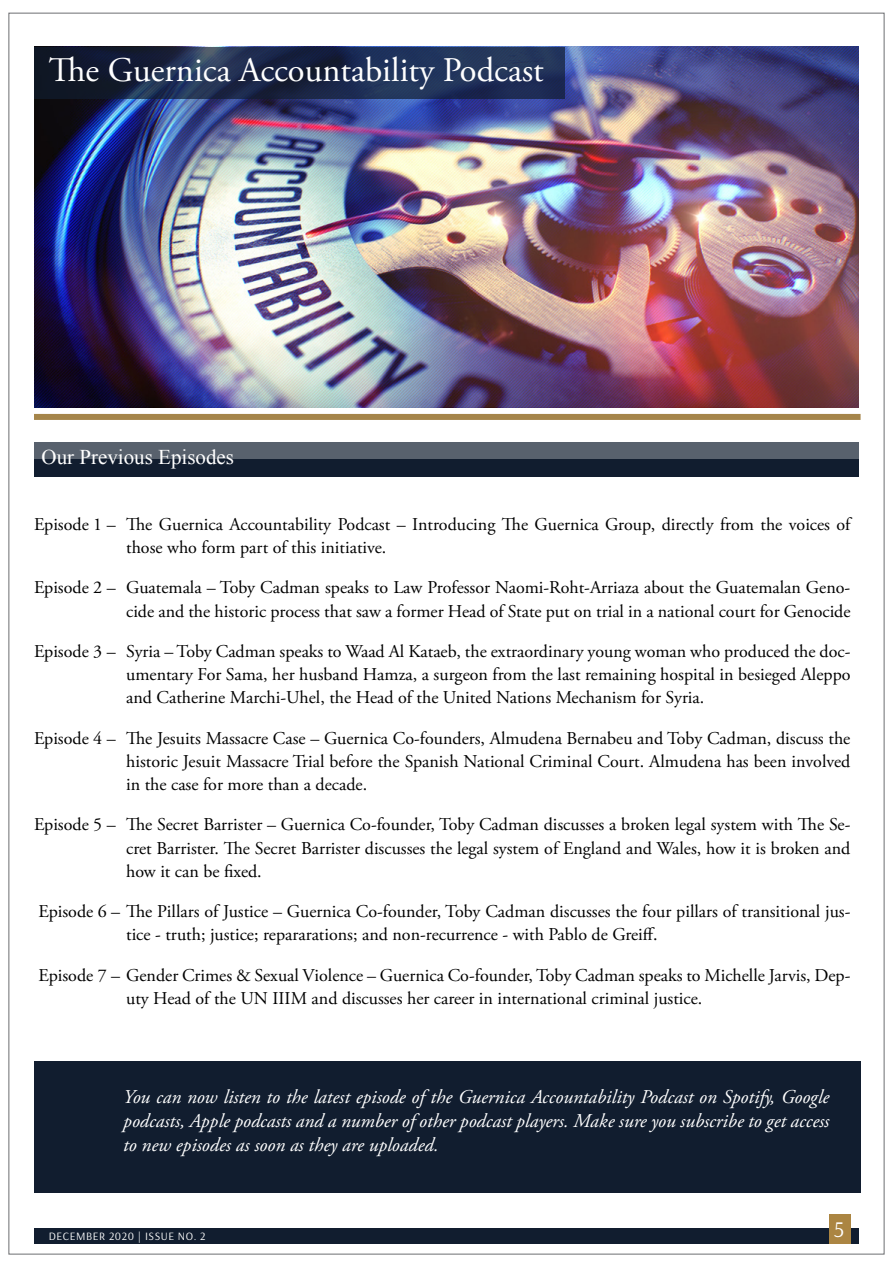
<style>
.page{position:relative;width:893px;height:1263px;background:#fff}
.page>*{position:absolute;margin:0;border:0;box-sizing:border-box;transform-origin:0 0}
.t1{font:34.5px "Adobe Garamond Pro";color:#fff}
.t2{font:22.5px "Arsenal";color:#fff}
.t3{font:21px "Times New Roman";color:#fff}
.t4{font:italic 19.5px/24px "Adobe Garamond Pro";color:#fff;text-align:justify}
.t5{font:18px/23.2px "Adobe Garamond Pro";color:#000}
.t6{font:11.25px "Arsenal";letter-spacing:.05em;color:#fff}
</style>
<div class="page">
<div style="left:34px;top:1228px;width:825px;height:16px;background:#111d2f"></div>
<div style="left:829px;top:1214px;width:21px;height:30px;background:#ab8542"></div>
<img style="left:34px;top:47px;width:825px;height:360px">
<svg style="left:34px;top:47px;width:531px;height:52px;background:#1c2949"></svg>
<div style="left:34px;top:442px;width:825px;height:17px;background:#58616d"></div>
<div style="left:34px;top:1061px;width:826px;height:132px;background:#111d2f"></div>
<div style="left:34px;top:459px;width:825px;height:17px;background:#111d2f"></div>
<div style="left:34px;top:414px;width:826px;height:6px;background:#a5854a"></div>
<h1 class="t1" style="left:49px;top:50px;width:496px">The Guernica Accountability Podcast</h1>
<p class="t3" style="left:42px;top:443px;width:194px">Our Previous Episodes</p>
<p class="t5" style="left:126px;top:513px;width:726px">The Guernica Accountability Podcast – Introducing The Guernica Group, directly from the voices of those who form part of this initiative.</p>
<p class="t5" style="left:126px;top:576px;width:726px">Guatemala – Toby Cadman speaks to Law Professor Naomi-Roht-Arriaza about the Guatemalan Geno&shy;cide and the historic process that saw a former Head of State put on trial in a national court for Genocide</p>
<p class="t5" style="left:126px;top:640px;width:726px;text-align:justify">Syria – Toby Cadman speaks to Waad Al Kataeb, the extraordinary young woman who produced the doc&shy;umentary For Sama, her husband Hamza, a surgeon from the last remaining hospital in besieged Aleppo and Catherine Marchi-Uhel, the Head of the United Nations Mechanism for Syria.</p>
<p class="t5" style="left:126px;top:727px;width:726px;text-align:justify">The Jesuits Massacre Case – Guernica Co-founders, Almudena Bernabeu and Toby Cadman, discuss the historic Jesuit Massacre Trial before the Spanish National Criminal Court. Almudena has been involved in the case for more than a decade.</p>
<p class="t5" style="left:126px;top:814px;width:726px;text-align:justify">The Secret Barrister – Guernica Co-founder, Toby Cadman discusses a broken legal system with The Se&shy;cret Barrister. The Secret Barrister discusses the legal system of England and Wales, how it is broken and how it can be fixed.</p>
<p class="t5" style="left:126px;top:900px;width:726px;text-indent:-88px">Episode 6 – The Pillars of Justice – Guernica Co-founder, Toby Cadman discusses the four pillars of transitional jus&shy;tice - truth; justice; repararations; and non-recurrence - with Pablo de Greiff.</p>
<p class="t5" style="left:126px;top:964px;width:726px;text-indent:-88px">Episode 7 – Gender Crimes &amp; Sexual Violence – Guernica Co-founder, Toby Cadman speaks to Michelle Jarvis, Dep&shy;uty Head of the UN IIIM and discusses her career in international criminal justice.</p>
<p class="t5" style="left:34px;top:513px;width:83px">Episode 1 –</p>
<p class="t5" style="left:34px;top:576px;width:83px">Episode 2 –</p>
<p class="t5" style="left:34px;top:640px;width:83px">Episode 3 –</p>
<p class="t5" style="left:34px;top:727px;width:83px">Episode 4 –</p>
<p class="t5" style="left:34px;top:814px;width:83px">Episode 5 –</p>
<p class="t4" style="left:123px;top:1085px;width:707px">You can now listen to the latest episode of the Guernica Accountability Podcast on Spotify, Google podcasts, Apple podcasts and a number of other podcast players. Make sure you subscribe to get access to new episodes as soon as they are uploaded.</p>
<p class="t6" style="left:49px;top:1229px;width:158px">DECEMBER 2020 | ISSUE NO. 2</p>
<p class="t2" style="left:834px;top:1215px;width:12px">5</p>
</div>
